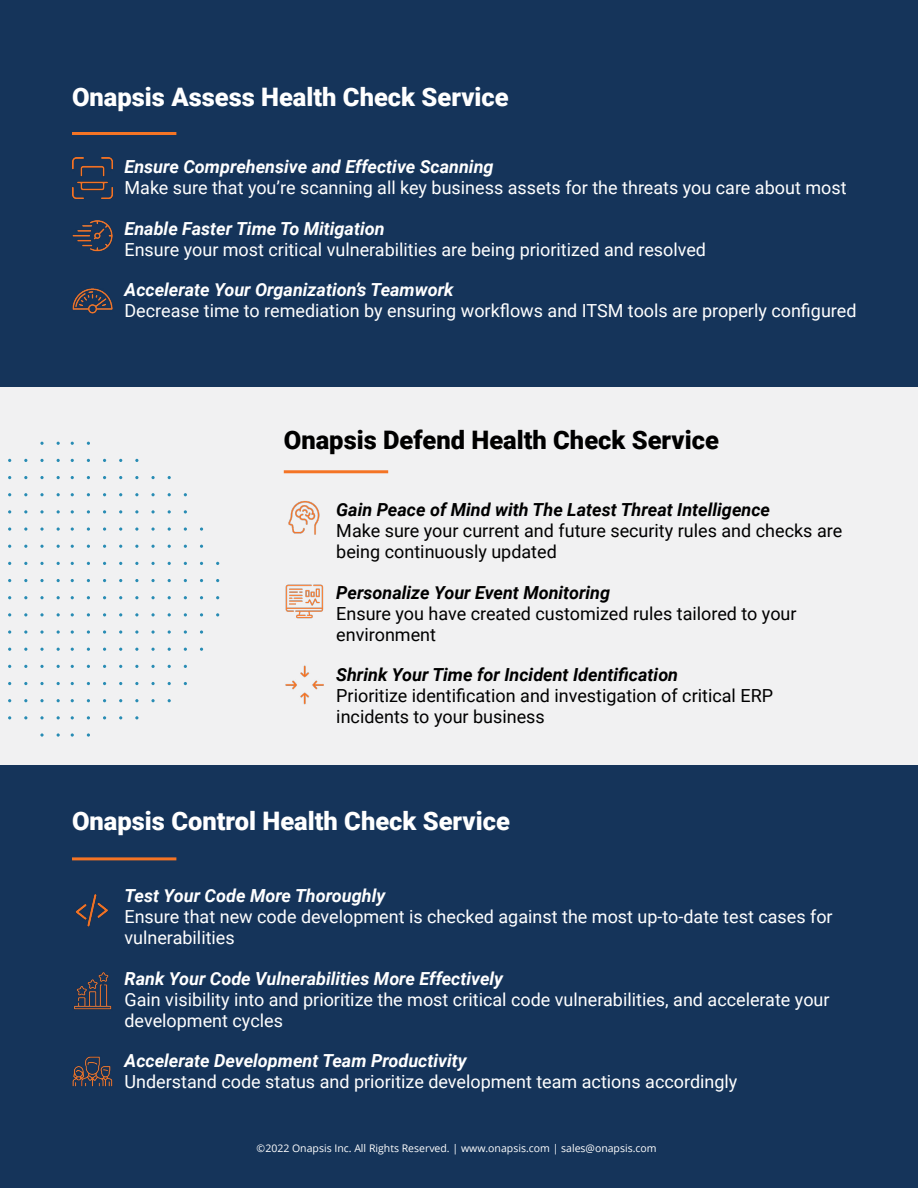
<style>
.page{position:relative;width:918px;height:1188px;background:#fff}
.page>*{position:absolute;margin:0;border:0;box-sizing:border-box;transform-origin:0 0}
.t1{font:900 25.5px "Roboto";color:#fff}
.t2{font:900 25.5px "Roboto";color:#000}
.t3{font:18px/21px "Roboto";color:#fff}
.t4{font:18px/21px "Roboto";color:#000}
.t5{font:italic 700 18px "Roboto";color:#fff}
.t6{font:italic 700 18px "Roboto";color:#000}
.t7{font:10.5px "Open Sans";color:#fff}
</style>
<div class="page">
<div style="left:0;top:0;width:918px;height:407px;background:#15345a"></div>
<div style="left:0;top:765px;width:918px;height:423px;background:#15345a"></div>
<div style="left:0;top:387px;width:918px;height:378px;background:#f1f1f2"></div>
<hr style="left:72px;top:132px;width:104px;height:3px;background:#f47425">
<hr style="left:72px;top:857px;width:104px;height:3px;background:#f47425">
<hr style="left:284px;top:470px;width:104px;height:3px;background:#f47425">
<img style="left:72px;top:158px;width:41px;height:40px">
<img style="left:74px;top:972px;width:38px;height:38px">
<img style="left:285px;top:665px;width:39px;height:40px">
<img style="left:72px;top:220px;width:40px;height:32px">
<img style="left:72px;top:1056px;width:41px;height:31px">
<img style="left:72px;top:288px;width:40px;height:26px">
<img style="left:288px;top:501px;width:32px;height:34px">
<img style="left:285px;top:584px;width:38px;height:35px">
<img style="left:75px;top:894px;width:33px;height:33px">
<svg style="left:40px;top:733px;width:4px;height:4px"></svg>
<svg style="left:40px;top:579px;width:4px;height:3px"></svg>
<svg style="left:40px;top:562px;width:4px;height:3px"></svg>
<svg style="left:40px;top:699px;width:4px;height:3px"></svg>
<svg style="left:40px;top:545px;width:4px;height:3px"></svg>
<svg style="left:40px;top:682px;width:4px;height:3px"></svg>
<svg style="left:40px;top:527px;width:4px;height:4px"></svg>
<svg style="left:40px;top:665px;width:4px;height:3px"></svg>
<svg style="left:40px;top:510px;width:4px;height:4px"></svg>
<svg style="left:40px;top:648px;width:4px;height:3px"></svg>
<svg style="left:40px;top:493px;width:4px;height:3px"></svg>
<svg style="left:40px;top:630px;width:4px;height:4px"></svg>
<svg style="left:40px;top:476px;width:4px;height:3px"></svg>
<svg style="left:40px;top:459px;width:4px;height:3px"></svg>
<svg style="left:40px;top:596px;width:4px;height:3px"></svg>
<svg style="left:40px;top:442px;width:4px;height:3px"></svg>
<svg style="left:8px;top:527px;width:3px;height:4px"></svg>
<svg style="left:8px;top:510px;width:3px;height:4px"></svg>
<svg style="left:8px;top:630px;width:3px;height:4px"></svg>
<svg style="left:71px;top:733px;width:3px;height:4px"></svg>
<svg style="left:71px;top:527px;width:3px;height:4px"></svg>
<svg style="left:71px;top:630px;width:3px;height:4px"></svg>
<svg style="left:103px;top:527px;width:3px;height:4px"></svg>
<svg style="left:103px;top:510px;width:3px;height:4px"></svg>
<svg style="left:103px;top:630px;width:3px;height:4px"></svg>
<svg style="left:87px;top:733px;width:3px;height:4px"></svg>
<svg style="left:87px;top:527px;width:3px;height:4px"></svg>
<svg style="left:87px;top:510px;width:3px;height:4px"></svg>
<svg style="left:87px;top:630px;width:3px;height:4px"></svg>
<svg style="left:184px;top:527px;width:3px;height:4px"></svg>
<svg style="left:184px;top:510px;width:3px;height:4px"></svg>
<svg style="left:184px;top:630px;width:3px;height:4px"></svg>
<svg style="left:119px;top:527px;width:3px;height:4px"></svg>
<svg style="left:119px;top:510px;width:3px;height:4px"></svg>
<svg style="left:119px;top:630px;width:3px;height:4px"></svg>
<svg style="left:200px;top:527px;width:3px;height:4px"></svg>
<svg style="left:200px;top:630px;width:3px;height:4px"></svg>
<svg style="left:151px;top:579px;width:4px;height:3px"></svg>
<svg style="left:151px;top:562px;width:4px;height:3px"></svg>
<svg style="left:151px;top:699px;width:4px;height:3px"></svg>
<svg style="left:151px;top:545px;width:4px;height:3px"></svg>
<svg style="left:151px;top:682px;width:4px;height:3px"></svg>
<svg style="left:151px;top:527px;width:4px;height:4px"></svg>
<svg style="left:151px;top:665px;width:4px;height:3px"></svg>
<svg style="left:151px;top:510px;width:4px;height:4px"></svg>
<svg style="left:151px;top:493px;width:4px;height:3px"></svg>
<svg style="left:151px;top:630px;width:4px;height:4px"></svg>
<svg style="left:151px;top:476px;width:4px;height:3px"></svg>
<svg style="left:151px;top:596px;width:4px;height:3px"></svg>
<h1 class="t1" style="left:72px;top:79px;width:438px">Onapsis Assess Health Check Service</h1>
<p class="t5" style="left:124px;top:154px;width:371px">Ensure Comprehensive and Effective Scanning</p>
<p class="t3" style="left:124px;top:177px;width:724px">Make sure that you’re scanning all key business assets for the threats you care about most</p>
<p class="t5" style="left:124px;top:216px;width:262px">Enable Faster Time To Mitigation</p>
<p class="t3" style="left:124px;top:238px;width:583px">Ensure your most critical vulnerabilities are being prioritized and resolved</p>
<p class="t5" style="left:124px;top:277px;width:331px">Accelerate Your Organization’s Teamwork</p>
<p class="t3" style="left:124px;top:300px;width:734px">Decrease time to remediation by ensuring workflows and ITSM tools are properly configured</p>
<h1 class="t2" style="left:284px;top:422px;width:437px">Onapsis Defend Health Check Service</h1>
<p class="t6" style="left:336px;top:497px;width:435px">Gain Peace of Mind with The Latest Threat Intelligence</p>
<p class="t4" style="left:336px;top:520px;width:507px">Make sure your current and future security rules and checks are being continuously updated</p>
<p class="t6" style="left:336px;top:580px;width:275px">Personalize Your Event Monitoring</p>
<p class="t4" style="left:336px;top:602px;width:462px">Ensure you have created customized rules tailored to your environment</p>
<p class="t6" style="left:336px;top:662px;width:343px">Shrink Your Time for Incident Identification</p>
<p class="t4" style="left:336px;top:685px;width:438px">Prioritize identification and investigation of critical ERP incidents to your business</p>
<h1 class="t1" style="left:72px;top:803px;width:439px">Onapsis Control Health Check Service</h1>
<p class="t5" style="left:124px;top:883px;width:262px">Test Your Code More Thoroughly</p>
<p class="t3" style="left:124px;top:906px;width:710px">Ensure that new code development is checked against the most up-to-date test cases for vulnerabilities</p>
<p class="t5" style="left:124px;top:966px;width:380px">Rank Your Code Vulnerabilities More Effectively</p>
<p class="t3" style="left:124px;top:988px;width:707px">Gain visibility into and prioritize the most critical code vulnerabilities, and accelerate your development cycles</p>
<p class="t5" style="left:124px;top:1048px;width:344px">Accelerate Development Team Productivity</p>
<p class="t3" style="left:124px;top:1071px;width:614px">Understand code status and prioritize development team actions accordingly</p>
<p class="t7" style="left:257px;top:1141px;width:402px">©️2022 Onapsis Inc. All Rights Reserved. | www.onapsis.com | sales@onapsis.com</p>
</div>
